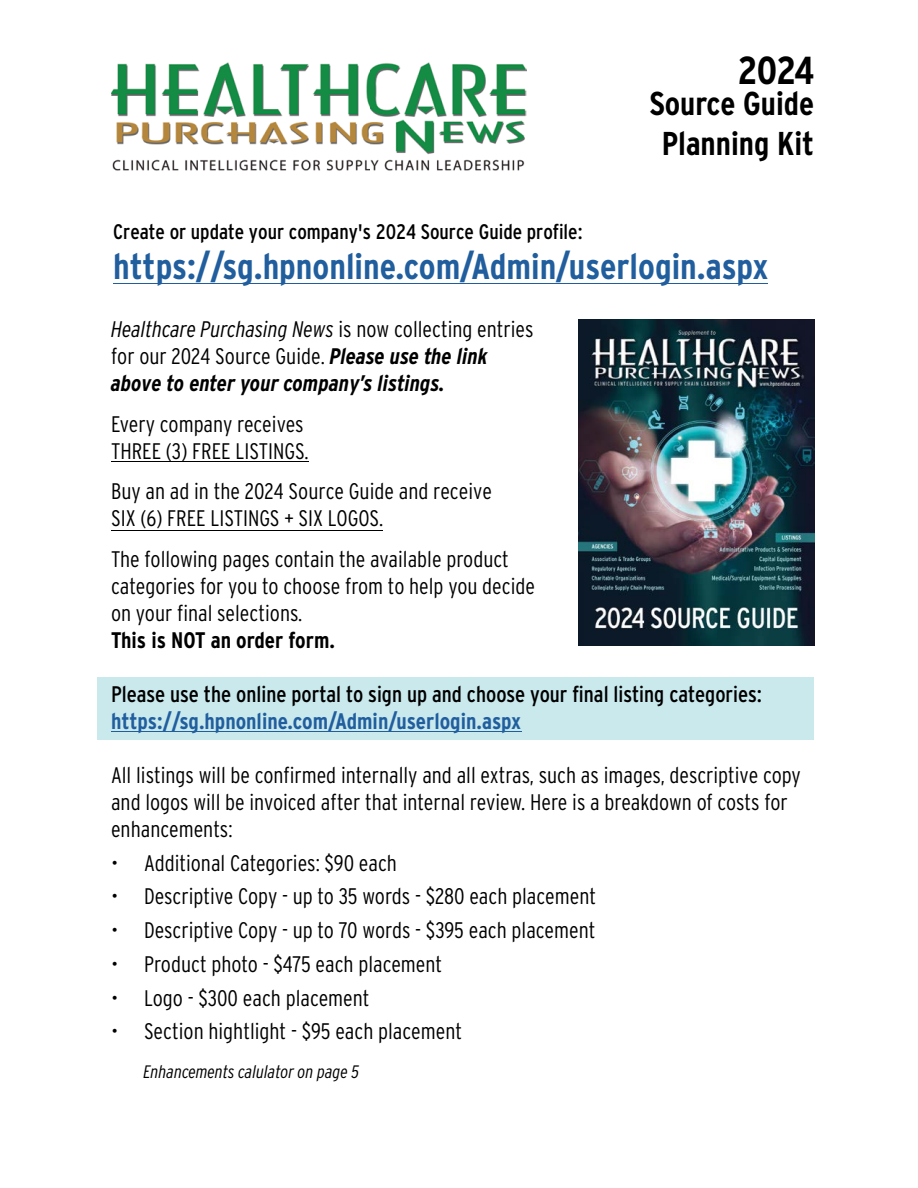
<style>
.page{position:relative;width:918px;height:1188px;background:#fff}
.page>*{position:absolute;margin:0;border:0;box-sizing:border-box;transform-origin:0 0}
.t1{font:700 39px "Interstate Condensed";color:#000}
.t2{font:700 36px "Interstate Condensed";color:#215e9e}
.t3{font:700 33px/39.6px "Interstate Condensed";color:#000;text-align:center}
.t4{font:300 22.5px/27px "Interstate Condensed";color:#000}
.t5{font:italic 700 22.5px/27px "Interstate Condensed";color:#000}
.t6{font:22.5px "Interstate Condensed";color:#000}
.t7{font:700 22.5px "Interstate Condensed";color:#215e9e}
.t8{font:700 22.5px "Interstate Condensed";color:#000}
.t9{font:21px "Interstate Condensed";color:#000}
.t10{font:italic 300 18px "Interstate Condensed";color:#000}
.s1{font-weight:300}
.s2{font-weight:300;font-style:normal}
</style>
<div class="page">
<img style="left:111px;top:63px;width:415px;height:108px">
<hr style="left:111px;top:462px;width:198px;height:1px;background:#000">
<div style="left:98px;top:677px;width:716px;height:63px;background:#c9e9ed"></div>
<hr style="left:111px;top:732px;width:410px;height:1px;background:#215e9e">
<hr style="left:111px;top:530px;width:272px;height:1px;background:#000">
<hr style="left:114px;top:284px;width:654px;height:1px;background:#215e9e">
<img style="left:579px;top:319px;width:235px;height:327px">
<h1 class="t1" style="left:738px;top:48px;width:78px">2024</h1>
<h3 class="t3" style="left:649px;top:84px;width:166px">Source Guide<br>Planning Kit</h3>
<p class="t9" style="left:113px;top:220px;width:471px">Create or update your company's 2024 Source Guide profile:</p>
<h2 class="t2" style="left:113px;top:246px;width:657px">https://sg.hpnonline.com/Admin/userlogin.aspx</h2>
<p class="t5" style="left:111px;top:316px;width:424px"><span class="s1">Healthcare Purchasing News</span> <span class="s2">is now collecting entries for our 2024 Source Guide.</span> Please use the link above to enter your company’s listings.</p>
<p class="t4" style="left:111px;top:410px;width:199px">Every company receives<br>THREE (3) FREE LISTINGS.</p>
<p class="t4" style="left:111px;top:478px;width:383px">Buy an ad in the 2024 Source Guide and receive<br>SIX (6) FREE LISTINGS + SIX LOGOS.</p>
<p class="t4" style="left:111px;top:545px;width:426px">The following pages contain the available product categories for you to choose from to help you decide on your final selections.</p>
<p class="t8" style="left:111px;top:627px;width:225px">This is NOT an order form.</p>
<p class="t6" style="left:111px;top:681px;width:653px">Please use the online portal to sign up and choose your final listing categories:</p>
<p class="t7" style="left:111px;top:708px;width:412px">https://sg.hpnonline.com/Admin/userlogin.aspx</p>
<p class="t4" style="left:111px;top:761px;width:691px">All listings will be confirmed internally and all extras, such as images, descriptive copy and logos will be invoiced after that internal review. Here is a breakdown of costs for enhancements:</p>
<p class="t4" style="left:111px;top:849px;width:288px">• Additional Categories: $90 each</p>
<p class="t4" style="left:111px;top:883px;width:487px">• Descriptive Copy - up to 35 words - $280 each placement</p>
<p class="t4" style="left:111px;top:916px;width:486px">• Descriptive Copy - up to 70 words - $395 each placement</p>
<p class="t4" style="left:111px;top:950px;width:333px">• Product photo - $475 each placement</p>
<p class="t4" style="left:111px;top:984px;width:260px">• Logo - $300 each placement</p>
<p class="t4" style="left:111px;top:1018px;width:353px">• Section hightlight - $95 each placement</p>
<p class="t10" style="left:144px;top:1062px;width:217px">Enhancements calulator on page 5</p>
</div>
